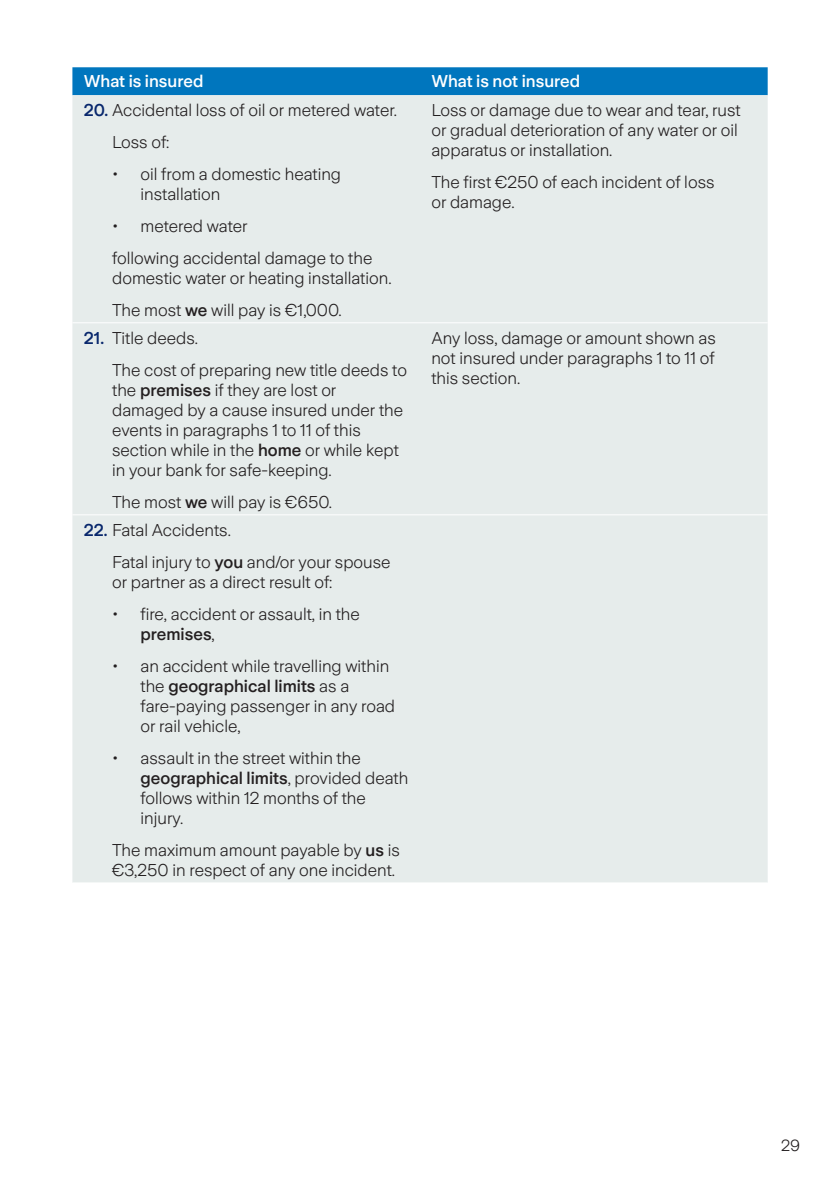
<style>
.page{position:relative;width:840px;height:1191px;background:#fff}
.page>*{position:absolute;margin:0;border:0;box-sizing:border-box;transform-origin:0 0}
.t1{font:300 17px/20px "Zurich Sans";color:#231f20}
.t2{font:500 17px "Zurich Sans";color:#fff}
.t3{font:300 16px "Zurich Sans";color:#231f20}
.s1{font-weight:500;color:#09286d}
.s2{font-weight:500}
</style>
<div class="page">
<div style="left:72px;top:67px;width:695px;height:28px;background:#0076be"></div>
<div style="left:72px;top:95px;width:695px;height:787px;background:#e6eceb"></div>
<hr style="left:72px;top:322px;width:348px;height:1px;background:#fff">
<hr style="left:420px;top:322px;width:347px;height:1px;background:#fff">
<hr style="left:72px;top:514px;width:348px;height:1px;background:#fff">
<hr style="left:420px;top:514px;width:347px;height:1px;background:#fff">
<p class="t2" style="left:84px;top:72px;width:121px">What is insured</p>
<p class="t2" style="left:431px;top:72px;width:150px">What is not insured</p>
<p class="t1" style="left:112px;top:94px;width:286px;line-height:32px;text-indent:-28px"><span class="s1">20.</span> Accidental loss of oil or metered water.<br>Loss of:</p>
<p class="t1" style="left:140px;top:164px;width:202px;text-indent:-28px">• oil from a domestic heating installation</p>
<p class="t1" style="left:112px;top:210px;width:261px;line-height:32px">• metered water<br>following accidental damage to the</p>
<p class="t1" style="left:112px;top:262px;width:281px;line-height:32px">domestic water or heating installation.<br>The most <span class="s2">we</span> will pay is €1,000.</p>
<p class="t1" style="left:431px;top:100px;width:310px">Loss or damage due to wear and tear, rust or gradual deterioration of any water or oil apparatus or installation.</p>
<p class="t1" style="left:431px;top:172px;width:284px">The first €250 of each incident of loss or damage.</p>
<p class="t1" style="left:112px;top:322px;width:296px;line-height:32px;text-indent:-28px"><span class="s1">21.</span> Title deeds.<br>The cost of preparing new title deeds to</p>
<p class="t1" style="left:112px;top:380px;width:292px">the <span class="s2">premises</span> if they are lost or damaged by a cause insured under the events in paragraphs 1 to 11 of this section while in the <span class="s2">home</span> or while kept in your bank for safe-keeping.</p>
<p class="t1" style="left:112px;top:492px;width:221px">The most <span class="s2">we</span> will pay is €650.</p>
<p class="t1" style="left:112px;top:514px;width:280px;line-height:32px;text-indent:-28px"><span class="s1">22.</span> Fatal Accidents.<br>Fatal injury to <span class="s2">you</span> and/or your spouse</p>
<p class="t1" style="left:112px;top:572px;width:222px">or partner as a direct result of:</p>
<p class="t1" style="left:140px;top:604px;width:221px;text-indent:-28px">• fire, accident or assault, in the <span class="s2">premises</span>,</p>
<p class="t1" style="left:140px;top:656px;width:256px;text-indent:-28px">• an accident while travelling within the <span class="s2">geographical limits</span> as a fare-paying passenger in any road or rail vehicle,</p>
<p class="t1" style="left:140px;top:748px;width:269px;text-indent:-28px">• assault in the street within the <span class="s2">geographical limits</span>, provided death follows within 12 months of the injury.</p>
<p class="t1" style="left:112px;top:840px;width:289px">The maximum amount payable by <span class="s2">us</span> is €3,250 in respect of any one incident.</p>
<p class="t1" style="left:431px;top:328px;width:286px;text-align:justify">Any loss, damage or amount shown as not insured under paragraphs 1 to 11 of this section.</p>
<p class="t3" style="left:780px;top:1136px;width:21px">29</p>
</div>
